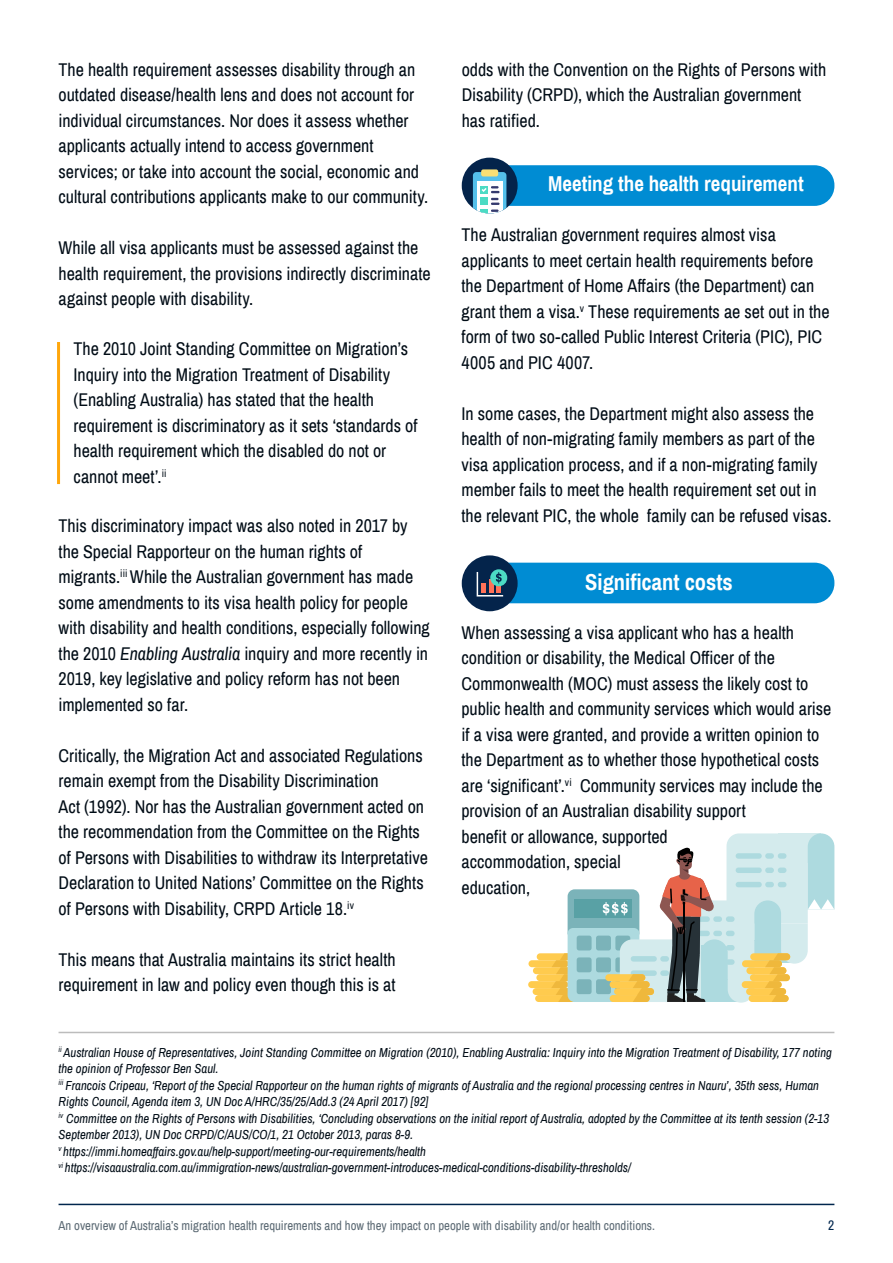
<style>
.page{position:relative;width:893px;height:1263px;background:#fff}
.page>*{position:absolute;margin:0;border:0;box-sizing:border-box;transform-origin:0 0}
.t1{font:700 22.5px "Archivo Narrow";color:#fff}
.t2{font:700 21px "Archivo Narrow";color:#fff}
.t3{font:18px/25.5px "Archivo Narrow";color:#000c16}
.t4{font:13.5px "Archivo Narrow";color:#00264d}
.t5{font:italic 12.75px/16.5px "Archivo Narrow";color:#000c16}
.t6{font:12.75px "Archivo Narrow";color:#5d6b75}
.s1{font-style:italic}
</style>
<div class="page">
<hr style="left:59px;top:1204px;width:775px;height:1px;background:#00264d">
<hr style="left:57px;top:342px;width:3px;height:142px;background:#ffa70d">
<div style="left:484px;top:165px;width:350px;height:41px;background:#008cd3;border-radius:20px"></div>
<div style="left:484px;top:563px;width:350px;height:40px;background:#008cd3;border-radius:20px"></div>
<div style="left:462px;top:158px;width:56px;height:55px;background:#04244b;border-radius:50%"></div>
<div style="left:462px;top:555px;width:56px;height:56px;background:#04244b;border-radius:50%"></div>
<div style="left:481px;top:169px;width:17px;height:7px;background:#f9df73;border-radius:2px"></div>
<svg style="left:473px;top:172px;width:33px;height:41px"></svg>
<div style="left:490px;top:569px;width:17px;height:17px;background:#4cdbc4;border-radius:50%"></div>
<svg style="left:476px;top:570px;width:29px;height:27px"></svg>
<div style="left:535px;top:995px;width:40px;height:7px;background:#ffcb4e;border-radius:3px"></div>
<div style="left:533px;top:988px;width:40px;height:7px;background:#ffcb4e;border-radius:3px"></div>
<div style="left:528px;top:981px;width:40px;height:7px;background:#ffcb4e;border-radius:3px"></div>
<div style="left:536px;top:974px;width:40px;height:7px;background:#ffcb4e;border-radius:3px"></div>
<div style="left:533px;top:967px;width:40px;height:7px;background:#ffcb4e;border-radius:3px"></div>
<div style="left:528px;top:960px;width:40px;height:7px;background:#ffcb4e;border-radius:3px"></div>
<div style="left:537px;top:953px;width:40px;height:7px;background:#ffcb4e;border-radius:3px"></div>
<svg style="left:551px;top:833px;width:283px;height:169px"></svg>
<hr style="left:59px;top:1032px;width:775px;height:1px;background:#bcbcbc">
<p class="t3" style="left:59px;top:56px;width:371px">The health requirement assesses disability through an outdated disease/health lens and does not account for individual circumstances. Nor does it assess whether applicants actually intend to access government services; or take into account the social, economic and cultural contributions applicants make to our community.</p>
<p class="t3" style="left:59px;top:235px;width:374px">While all visa applicants must be assessed against the health requirement, the provisions indirectly discriminate against people with disability.</p>
<p class="t3" style="left:74px;top:336px;width:346px">The 2010 Joint Standing Committee on Migration’s Inquiry into the Migration Treatment of Disability (Enabling Australia) has stated that the health requirement is discriminatory as it sets ‘standards of health requirement which the disabled do not or cannot meet’.<sup>ii</sup></p>
<p class="t3" style="left:59px;top:513px;width:373px">This discriminatory impact was also noted in 2017 by the Special Rapporteur on the human rights of migrants.<sup>iii</sup> While the Australian government has made some amendments to its visa health policy for people with disability and health conditions, especially following the 2010 <span class="s1">Enabling Australia</span> inquiry and more recently in 2019, key legislative and policy reform has not been implemented so far.</p>
<p class="t3" style="left:59px;top:742px;width:371px">Critically, the Migration Act and associated Regulations remain exempt from the Disability Discrimination<br>Act (1992). Nor has the Australian government acted on the recommendation from the Committee on the Rights of Persons with Disabilities to withdraw its Interpretative Declaration to United Nations’ Committee on the Rights of Persons with Disability, CRPD Article 18.<sup>iv</sup></p>
<p class="t3" style="left:59px;top:946px;width:339px">This means that Australia maintains its strict health requirement in law and policy even though this is at</p>
<p class="t3" style="left:462px;top:56px;width:366px">odds with the Convention on the Rights of Persons with<br>Disability (CRPD), which the Australian government has ratified.</p>
<p class="t2" style="left:548px;top:169px;width:257px">Meeting the health requirement</p>
<p class="t3" style="left:461px;top:222px;width:370px">The Australian government requires almost visa applicants to meet certain health requirements before the Department of Home Affairs (the Department) can grant them a visa.<sup>v</sup> These requirements ae set out in the form of two so-called Public Interest Criteria (PIC), PIC 4005 and PIC 4007.</p>
<p class="t3" style="left:461px;top:400px;width:372px">In some cases, the Department might also assess the health of non-migrating family members as part of the visa application process, and if a non-migrating family member fails to meet the health requirement set out in the relevant PIC, the whole family can be refused visas.</p>
<p class="t1" style="left:585px;top:566px;width:149px">Significant costs</p>
<p class="t3" style="left:461px;top:619px;width:371px">When assessing a visa applicant who has a health condition or disability, the Medical Officer of the Commonwealth (MOC) must assess the likely cost to public health and community services which would arise if a visa were granted, and provide a written opinion to the Department as to whether those hypothetical costs are ‘significant’.<sup>vi</sup> Community services may include the provision of an Australian disability support<br>benefit or allowance, supported<br>accommodation, special<br>education,</p>
<p class="t5" style="left:59px;top:1044px;width:775px"><sup>ii</sup> Australian House of Representatives, Joint Standing Committee on Migration (2010), Enabling Australia: Inquiry into the Migration Treatment of Disability, 177 noting the opinion of Professor Ben Saul.<br><sup>iii</sup> Francois Cripeau, ‘Report of the Special Rapporteur on the human rights of migrants of Australia and the regional processing centres in Nauru’, 35th sess, Human Rights Council, Agenda item 3, UN Doc A/HRC/35/25/Add.3 (24 April 2017) [92]<br><sup>iv</sup> Committee on the Rights of Persons with Disabilities, ‘Concluding observations on the initial report of Australia, adopted by the Committee at its tenth session (2-13<br>September 2013), UN Doc CRPD/C/AUS/CO/1, 21 October 2013, paras 8-9.<br><sup>v</sup> https://immi.homeaffairs.gov.au/help-support/meeting-our-requirements/health<br><sup>vi</sup> https://visaaustralia.com.au/immigration-news/australian-government-introduces-medical-conditions-disability-thresholds/</p>
<p class="t6" style="left:59px;top:1216px;width:598px">An overview of Australia’s migration health requirements and how they impact on people with disability and/or health conditions.</p>
<p class="t4" style="left:828px;top:1216px;width:8px">2</p>
</div>
